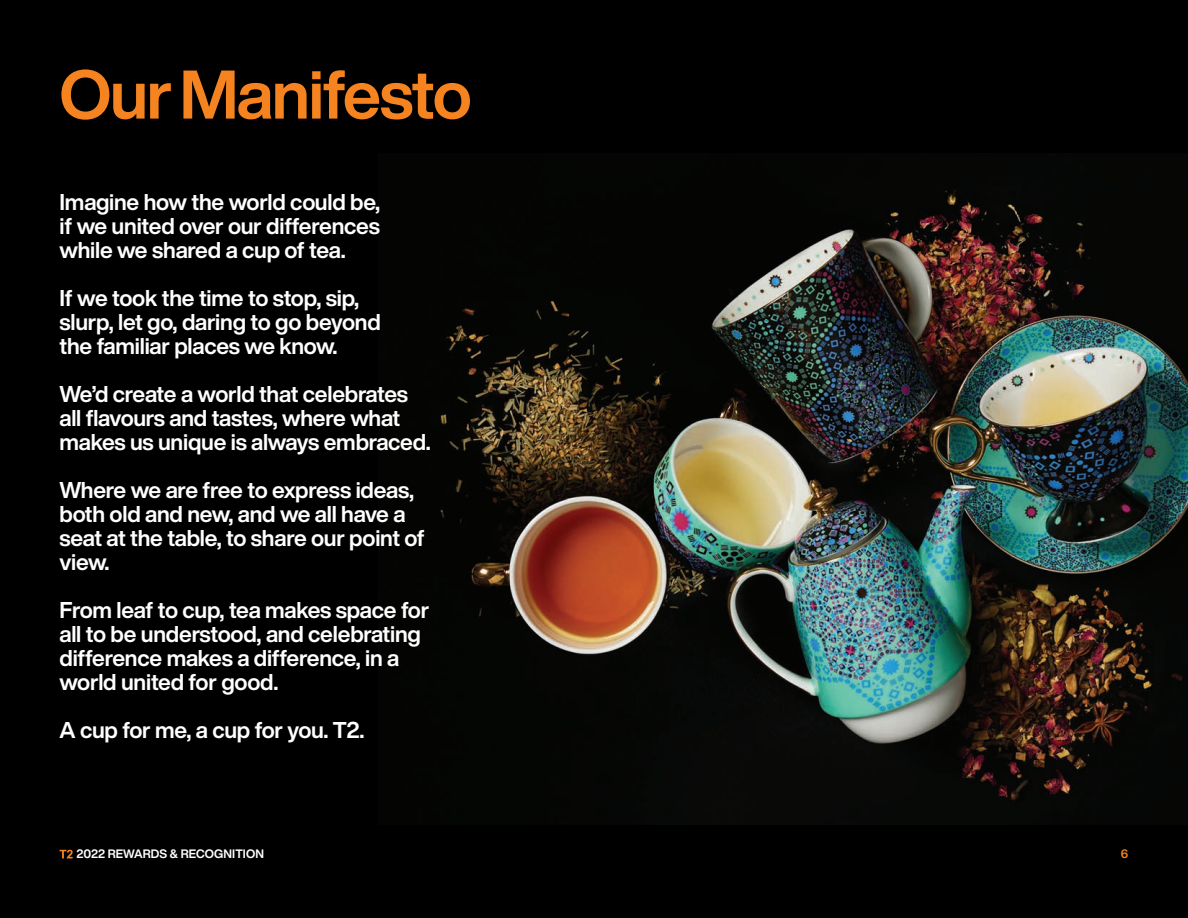
<style>
.page{position:relative;width:1188px;height:918px;background:#000}
.page>*{position:absolute;margin:0;border:0;box-sizing:border-box;transform-origin:0 0}
.t1{font:700 67.5px "Helvetica Now Display";letter-spacing:-.02em;color:#f58420}
.t2{font:700 22.5px/24px "Helvetica Now Display";letter-spacing:-.01em;color:#fff}
.t3{font:700 12px "Helvetica Now Display";letter-spacing:.005em;color:#fff}
.t4{font:700 12px "Helvetica Now Display";color:#f58420}
</style>
<div class="page">
<svg style="left:60px;top:850px;width:14px;height:8px"></svg>
<img style="left:440px;top:189px;width:748px;height:618px">
<h1 class="t1" style="left:60px;top:48px;width:414px">Our Manifesto</h1>
<p class="t2" style="left:60px;top:190px;width:322px;text-align:justify">Imagine how the world could be, if we united over our differences while we shared a cup of tea.</p>
<p class="t2" style="left:60px;top:286px;width:323px">If we took the time to stop, sip, slurp, let go, daring to go beyond the familiar places we know.</p>
<p class="t2" style="left:60px;top:382px;width:373px">We’d create a world that celebrates all flavours and tastes, where what makes us unique is always embraced.</p>
<p class="t2" style="left:60px;top:478px;width:367px">Where we are free to express ideas, both old and new, and we all have a seat at the table, to share our point of view.</p>
<p class="t2" style="left:60px;top:598px;width:371px">From leaf to cup, tea makes space for all to be understood, and celebrating difference makes a difference, in a world united for good.</p>
<p class="t2" style="left:60px;top:718px;width:306px">A cup for me, a cup for you. T2.</p>
<p class="t3" style="left:77px;top:846px;width:189px">2022 REWARDS &amp; RECOGNITION</p>
<p class="t4" style="left:1121px;top:846px;width:9px">6</p>
</div>
